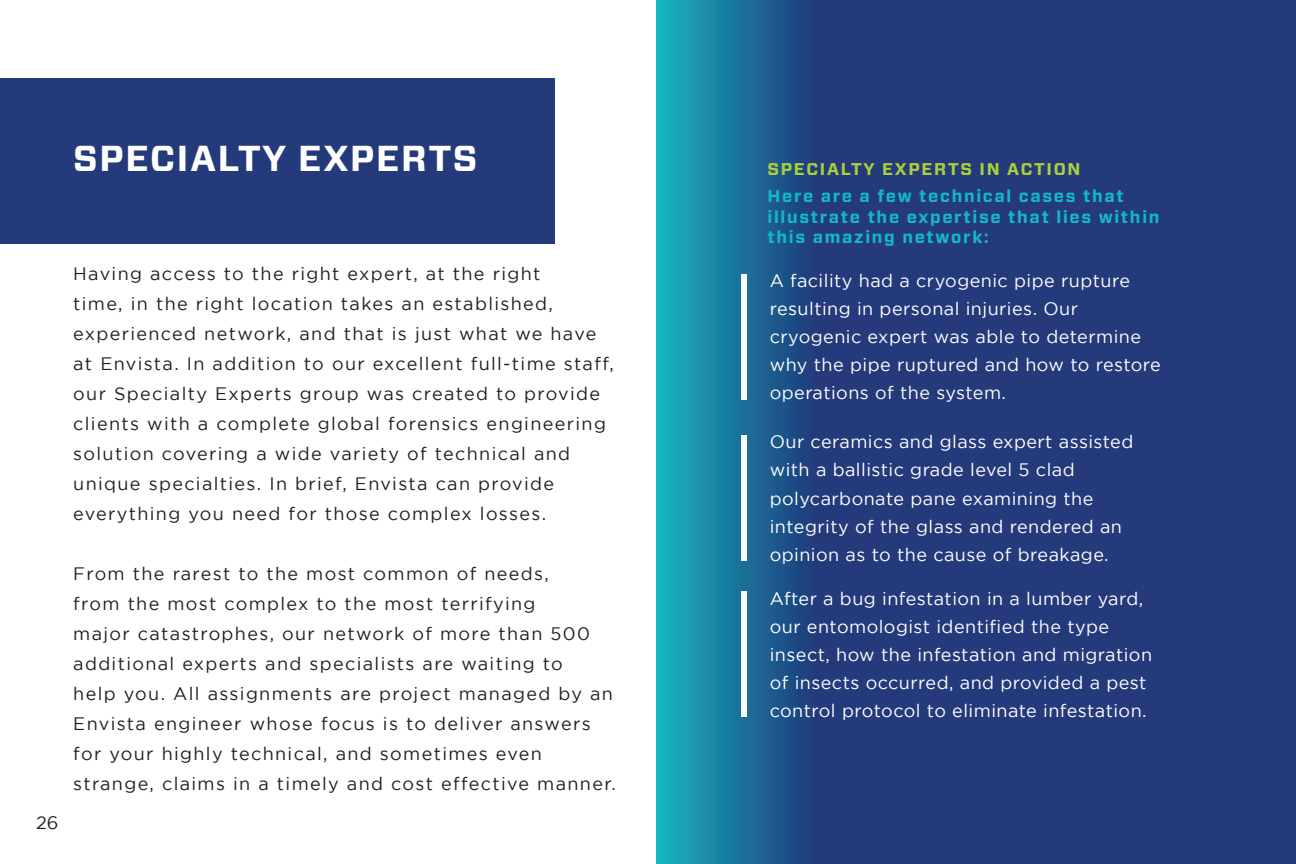
<style>
.page{position:relative;width:1296px;height:864px;background:#fff}
.page>*{position:absolute;margin:0;border:0;box-sizing:border-box;transform-origin:0 0}
.t1{font:700 36px "Forza";letter-spacing:.05em;color:#fff}
.t2{font:18px/30px "Gotham";letter-spacing:.075em;color:#231f20}
.t3{font:18px/28px "Gotham";letter-spacing:.025em;color:#fff}
.t4{font:700 17px/20.4px "Forza";letter-spacing:.1em;color:#12bac4}
.t5{font:700 17px "Forza";letter-spacing:.1em;color:#abcf3a}
</style>
<div class="page">
<div style="left:0;top:79px;width:554px;height:165px;background:#243a7b"></div>
<svg style="left:657px;top:0;width:639px;height:864px;background:#214883"></svg>
<div style="left:741px;top:274px;width:6px;height:126px;background:#fff"></div>
<div style="left:741px;top:435px;width:6px;height:126px;background:#fff"></div>
<div style="left:741px;top:591px;width:6px;height:126px;background:#fff"></div>
<p class="t1" style="left:73px;top:135px;width:406px">SPECIALTY EXPERTS</p>
<p class="t2" style="left:73px;top:258px;width:542px">Having access to the right expert, at the right<br>time, in the right location takes an established, experienced network, and that is just what we have at Envista. In addition to our excellent full-time staff, our Specialty Experts group was created to provide clients with a complete global forensics engineering solution covering a wide variety of technical and unique specialties. In brief, Envista can provide everything you need for those complex losses.</p>
<p class="t2" style="left:36px;top:807px;width:24px">26</p>
<p class="t2" style="left:73px;top:558px;width:544px">From the rarest to the most common of needs,<br>from the most complex to the most terrifying<br>major catastrophes, our network of more than 500 additional experts and specialists are waiting to<br>help you. All assignments are project managed by an Envista engineer whose focus is to deliver answers for your highly technical, and sometimes even strange, claims in a timely and cost effective manner.</p>
<p class="t5" style="left:768px;top:158px;width:315px">SPECIALTY EXPERTS IN ACTION</p>
<p class="t4" style="left:768px;top:186px;width:393px">Here are a few technical cases that illustrate the expertise that lies within this amazing network:</p>
<p class="t3" style="left:770px;top:266px;width:393px">A facility had a cryogenic pipe rupture resulting in personal injuries. Our cryogenic expert was able to determine why the pipe ruptured and how to restore operations of the system.</p>
<p class="t3" style="left:770px;top:428px;width:365px">Our ceramics and glass expert assisted with a ballistic grade level 5 clad polycarbonate pane examining the integrity of the glass and rendered an opinion as to the cause of breakage.</p>
<p class="t3" style="left:770px;top:584px;width:384px">After a bug infestation in a lumber yard, our entomologist identified the type insect, how the infestation and migration of insects occurred, and provided a pest control protocol to eliminate infestation.</p>
</div>
